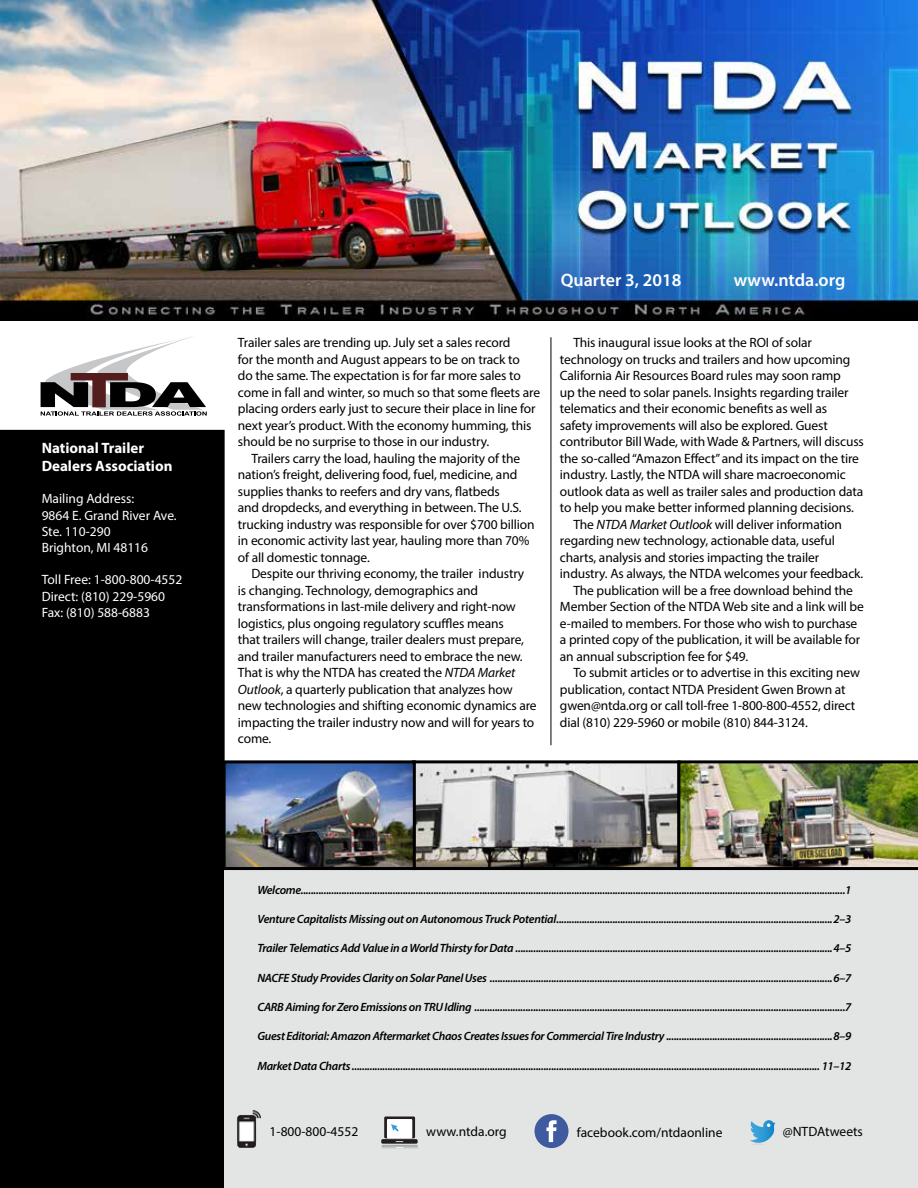
<style>
.page{position:relative;width:918px;height:1188px;background:#fff}
.page>*{position:absolute;margin:0;border:0;box-sizing:border-box;transform-origin:0 0}
.t1{font:600 18px "Myriad Pro";color:#fff}
.t2{font:700 15px/18px "Myriad Pro";color:#fff}
.t3{font:13.5px/16.5px "Myriad Pro";letter-spacing:-.01em;color:#000}
.t4{font:13.5px/16.2px "Myriad Pro";color:#fff}
.t5{font:italic 600 12px "Myriad Pro";letter-spacing:-.025em;color:#000}
.s1{font-style:italic}
</style>
<div class="page">
<div style="left:1px;top:431px;width:223px;height:756px;background:#000"></div>
<div style="left:0;top:430px;width:225px;height:758px;border:2px solid #000"></div>
<div style="left:225px;top:864px;width:693px;height:324px;background:#e3e4e4"></div>
<img style="left:0;top:0;width:918px;height:321px">
<img style="left:237px;top:1110px;width:24px;height:38px">
<div style="left:384px;top:1117px;width:31px;height:21px;background:#231f20"></div>
<svg style="left:382px;top:1119px;width:36px;height:30px"></svg>
<svg style="left:750px;top:1120px;width:26px;height:23px"></svg>
<img style="left:227px;top:764px;width:450px;height:102px">
<div style="left:412px;top:760px;width:269px;height:110px;border:3px solid #000"></div>
<div style="left:223px;top:760px;width:193px;height:110px;border:3px solid #000"></div>
<svg style="left:40px;top:336px;width:167px;height:80px"></svg>
<svg style="left:535px;top:1114px;width:33px;height:34px"></svg>
<hr style="left:551px;top:337px;width:1px;height:408px;background:#000">
<img style="left:677px;top:760px;width:241px;height:110px">
<p class="t2" style="left:42px;top:438px;width:132px">National Trailer<br>Dealers Association</p>
<p class="t4" style="left:42px;top:491px;width:137px">Mailing Address:<br>9864 E. Grand River Ave.<br>Ste. 110-290<br>Brighton, MI 48116</p>
<p class="t4" style="left:42px;top:572px;width:142px">Toll Free: 1-800-800-4552<br>Direct: (810) 229-5960<br>Fax: (810) 588-6883</p>
<p class="t3" style="left:238px;top:334px;width:304px">Trailer sales are trending up. July set a sales record<br>for the month and August appears to be on track to<br>do the same. The expectation is for far more sales to come in fall and winter, so much so that some fleets are placing orders early just to secure their place in line for next year’s product. With the economy humming, this should be no surprise to those in our industry.</p>
<p class="t3" style="left:238px;top:450px;width:298px;text-indent:14px">Trailers carry the load, hauling the majority of the nation’s freight, delivering food, fuel, medicine, and supplies thanks to reefers and dry vans, flatbeds<br>and dropdecks, and everything in between. The U.S. trucking industry was responsible for over $700 billion in economic activity last year, hauling more than 70% of all domestic tonnage.</p>
<p class="t3" style="left:238px;top:565px;width:300px;text-indent:14px">Despite our thriving economy, the trailer industry<br>is changing. Technology, demographics and transformations in last-mile delivery and right-now logistics, plus ongoing regulatory scuffles means<br>that trailers will change, trailer dealers must prepare, and trailer manufacturers need to embrace the new.<br>That is why the NTDA has created the <span class="s1">NTDA Market Outlook</span>, a quarterly publication that analyzes how new technologies and shifting economic dynamics are impacting the trailer industry now and will for years to come.</p>
<h1 class="t1" style="left:561px;top:268px;width:122px">Quarter 3, 2018</h1>
<h1 class="t1" style="left:734px;top:268px;width:113px">www.ntda.org</h1>
<p class="t3" style="left:573px;top:334px;width:240px">This inaugural issue looks at the ROI of solar</p>
<p class="t3" style="left:560px;top:351px;width:292px">technology on trucks and trailers and how upcoming</p>
<p class="t3" style="left:560px;top:367px;width:283px">California Air Resources Board rules may soon ramp</p>
<p class="t3" style="left:560px;top:384px;width:290px">up the need to solar panels. Insights regarding trailer</p>
<p class="t3" style="left:560px;top:400px;width:269px">telematics and their economic benefits as well as</p>
<p class="t3" style="left:560px;top:417px;width:269px">safety improvements will also be explored. Guest</p>
<p class="t3" style="left:560px;top:433px;width:306px">contributor Bill Wade, with Wade &amp; Partners, will discuss</p>
<p class="t3" style="left:560px;top:450px;width:301px">the so-called “Amazon Effect” and its impact on the tire</p>
<p class="t3" style="left:560px;top:466px;width:288px">industry. Lastly, the NTDA will share macroeconomic</p>
<p class="t3" style="left:560px;top:483px;width:305px">outlook data as well as trailer sales and production data</p>
<p class="t3" style="left:560px;top:499px;width:295px">to help you make better informed planning decisions.</p>
<p class="t3" style="left:573px;top:516px;width:270px">The <span class="s1">NTDA Market Outlook</span> will deliver information</p>
<p class="t3" style="left:560px;top:532px;width:276px">regarding new technology, actionable data, useful</p>
<p class="t3" style="left:560px;top:549px;width:261px">charts, analysis and stories impacting the trailer</p>
<p class="t3" style="left:560px;top:565px;width:305px">industry. As always, the NTDA welcomes your feedback.</p>
<p class="t3" style="left:573px;top:582px;width:281px">The publication will be a free download behind the</p>
<p class="t3" style="left:560px;top:598px;width:305px">Member Section of the NTDA Web site and a link will be</p>
<p class="t3" style="left:560px;top:615px;width:299px">e-mailed to members. For those who wish to purchase</p>
<p class="t3" style="left:560px;top:631px;width:302px">a printed copy of the publication, it will be available for</p>
<p class="t3" style="left:560px;top:648px;width:190px">an annual subscription fee for $49.</p>
<p class="t3" style="left:573px;top:664px;width:288px">To submit articles or to advertise in this exciting new</p>
<p class="t3" style="left:560px;top:681px;width:287px">publication, contact NTDA President Gwen Brown at</p>
<p class="t3" style="left:560px;top:697px;width:297px">gwen@ntda.org or call toll-free 1-800-800-4552, direct</p>
<p class="t3" style="left:560px;top:714px;width:249px">dial (810) 229-5960 or mobile (810) 844-3124.</p>
<p class="t5" style="left:257px;top:882px;width:595px">Welcome.....................................................................................................................................................................................................................1</p>
<p class="t5" style="left:257px;top:911px;width:596px">Venture Capitalists Missing out on Autonomous Truck Potential............................................................................................................2–3</p>
<p class="t5" style="left:257px;top:941px;width:596px">Trailer Telematics Add Value in a World Thirsty for Data ............................................................................................................................4–5</p>
<p class="t5" style="left:257px;top:970px;width:596px">NACFE Study Provides Clarity on Solar Panel Uses ......................................................................................................................................6–7</p>
<p class="t5" style="left:257px;top:999px;width:595px">CARB Aiming for Zero Emissions on TRU Idling .................................................................................................................................................7</p>
<p class="t5" style="left:257px;top:1029px;width:595px">Guest Editorial: Amazon Aftermarket Chaos Creates Issues for Commercial Tire Industry .................................................................8–9</p>
<p class="t5" style="left:257px;top:1058px;width:595px">Market Data Charts....................................................................................................................................................................................... 11–12</p>
<p class="t3" style="left:270px;top:1123px;width:90px">1-800-800-4552</p>
<p class="t3" style="left:426px;top:1123px;width:82px">www.ntda.org</p>
<p class="t3" style="left:783px;top:1123px;width:82px">@NTDAtweets</p>
<p class="t3" style="left:577px;top:1124px;width:147px">facebook.com/ntdaonline</p>
</div>
